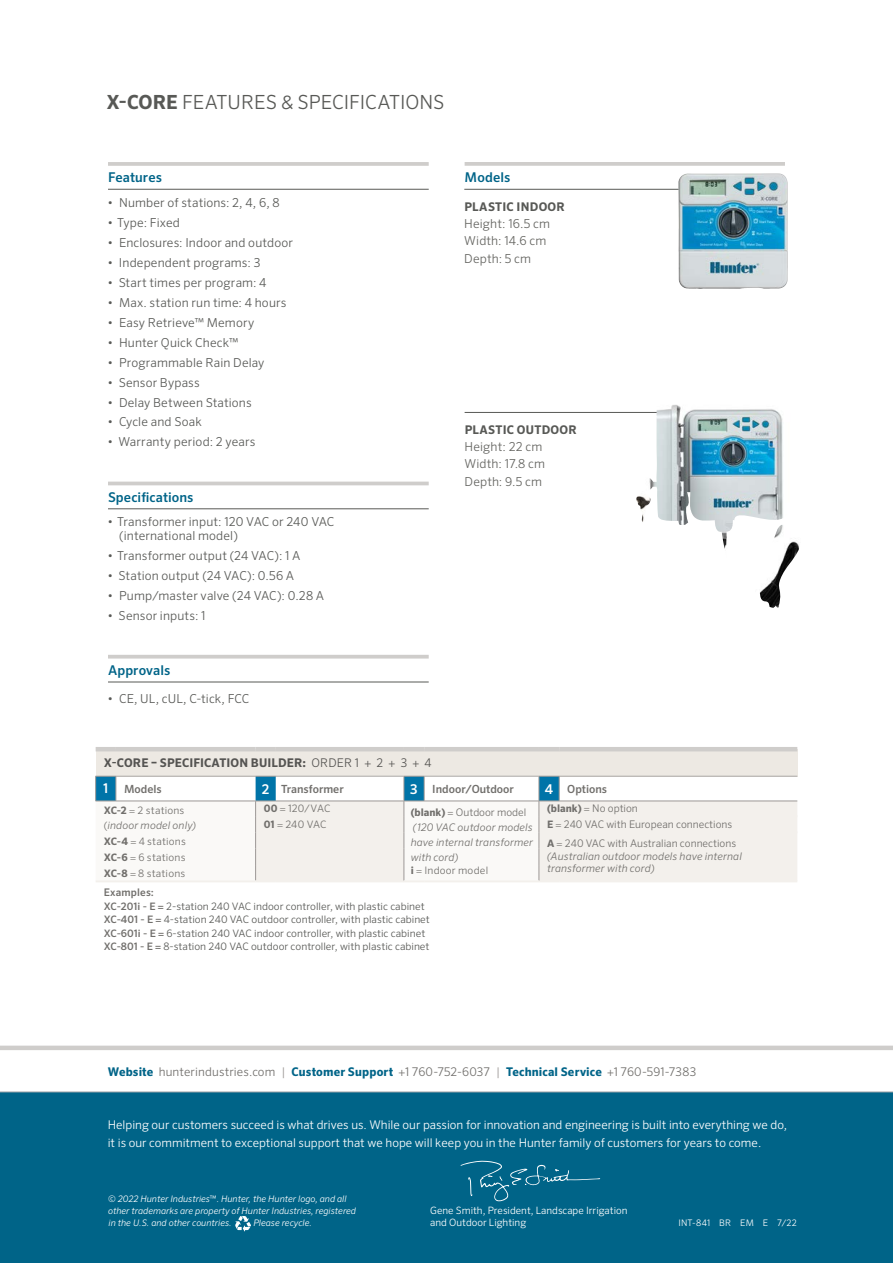
<style>
.page{position:relative;width:893px;height:1263px;background:#fff}
.page>*{position:absolute;margin:0;border:0;box-sizing:border-box;transform-origin:0 0}
.t1{font:300 19.5px "Sero Pro";color:#585956}
.t2{font:500 13.5px "Sero Pro";letter-spacing:.005em;color:#006488}
.t3{font:300 12.3px/13.5px "Sero Pro";letter-spacing:.01em;color:#585956}
.t4{font:300 12.3px/17.2px "Sero Pro";letter-spacing:.01em;color:#646460}
.t5{font:300 12px/18px "Sero Pro";color:#fff}
.t6{font:300 12px "Sero Pro";letter-spacing:.01em;color:#716f6c}
.t7{font:700 12px "Sero Pro";letter-spacing:.01em;color:#555452}
.t8{font:700 12px "Sero Pro";letter-spacing:.025em;color:#585956}
.t9{font:500 11.25px "Sero Pro";color:#716f6c}
.t10{font:italic 300 10.5px/15px "Sero Pro";letter-spacing:.015em;color:#716f6c}
.t11{font:300 10.5px "Sero Pro";color:#716f6c}
.t12{font:500 10.5px "Sero Pro";letter-spacing:.015em;color:#716f6c}
.t13{font:300 10.35px/13.5px "Sero Pro";color:#585956}
.t14{font:300 10.35px/15.9px "Sero Pro";letter-spacing:.02em;color:#716f6c}
.t15{font:300 10.2px/12.1px "Sero Pro";color:#fff}
.t16{font:italic 300 9px/12px "Sero Pro";color:#fff}
.t17{font:300 9px "Sero Pro";letter-spacing:.025em;color:#fff}
.s1{font-weight:700}
.s2{font-weight:300}
.s3{font-size:13.5px;color:#fff}
.s4{font-style:normal;font-size:10.35px}
.s5{font-weight:700;font-style:normal}
.s6{font-style:normal}
.s7{font-weight:700;font-size:10.35px}
.s8{font-size:10.35px}
.s9{font-weight:700;font-style:normal;font-size:10.35px}
.s10{font-weight:500;color:#716f6c}
.s11{font-weight:700;color:#006488}
.s12{color:#9c9896}
</style>
<div class="page">
<hr style="left:0;top:1046px;width:893px;height:4px;background:#cfcdcb">
<div style="left:0;top:1092px;width:893px;height:171px;background:#006488"></div>
<hr style="left:0;top:1092px;width:893px;height:1px;background:#a7a9ac">
<svg style="left:461px;top:1160px;width:140px;height:42px"></svg>
<svg style="left:235px;top:1216px;width:16px;height:16px"></svg>
<hr style="left:108px;top:162px;width:321px;height:4px;background:#cfcdcb">
<hr style="left:108px;top:189px;width:321px;height:1px;background:#585956">
<hr style="left:108px;top:482px;width:321px;height:3px;background:#cfcdcb">
<hr style="left:108px;top:508px;width:321px;height:1px;background:#585956">
<hr style="left:108px;top:655px;width:321px;height:3px;background:#cfcdcb">
<hr style="left:108px;top:682px;width:321px;height:1px;background:#585956">
<hr style="left:465px;top:162px;width:320px;height:4px;background:#cfcdcb">
<hr style="left:464px;top:189px;width:256px;height:1px;background:#585956">
<div style="left:96px;top:749px;width:701px;height:27px;background:#ede9e3"></div>
<hr style="left:96px;top:747px;width:20px;height:4px;background:#cfcdcb">
<hr style="left:116px;top:747px;width:140px;height:4px;background:#cfcdcb">
<hr style="left:256px;top:747px;width:20px;height:4px;background:#cfcdcb">
<hr style="left:276px;top:747px;width:128px;height:4px;background:#cfcdcb">
<hr style="left:404px;top:747px;width:20px;height:4px;background:#cfcdcb">
<hr style="left:424px;top:747px;width:115px;height:4px;background:#cfcdcb">
<hr style="left:539px;top:747px;width:20px;height:4px;background:#cfcdcb">
<hr style="left:559px;top:747px;width:238px;height:4px;background:#cfcdcb">
<hr style="left:96px;top:880px;width:20px;height:2px;background:#f3f0ec">
<hr style="left:116px;top:880px;width:140px;height:2px;background:#f3f0ec">
<hr style="left:256px;top:880px;width:20px;height:2px;background:#f3f0ec">
<hr style="left:276px;top:880px;width:128px;height:2px;background:#f3f0ec">
<hr style="left:539px;top:880px;width:20px;height:2px;background:#f3f0ec">
<hr style="left:559px;top:880px;width:238px;height:2px;background:#f3f0ec">
<hr style="left:404px;top:880px;width:20px;height:2px;background:#f3f0ec">
<hr style="left:424px;top:880px;width:115px;height:2px;background:#f3f0ec">
<svg style="left:95px;top:776px;width:702px;height:105px"></svg>
<hr style="left:465px;top:412px;width:213px;height:1px;background:#585956">
<img style="left:678px;top:173px;width:110px;height:116px">
<img style="left:636px;top:405px;width:163px;height:203px">
<h1 class="t1" style="left:107px;top:90px;width:340px"><span class="s1">X-CORE</span> FEATURES &amp; SPECIFICATIONS</h1>
<p class="t2" style="left:108px;top:169px;width:55px">Features</p>
<p class="t3" style="left:108px;top:195px;width:174px">• Number of stations: 2, 4, 6, 8</p>
<p class="t3" style="left:108px;top:215px;width:74px">• Type: Fixed</p>
<p class="t3" style="left:108px;top:235px;width:187px">• Enclosures: Indoor and outdoor</p>
<p class="t3" style="left:108px;top:255px;width:154px">• Independent programs: 3</p>
<p class="t3" style="left:108px;top:275px;width:160px">• Start times per program: 4</p>
<p class="t3" style="left:108px;top:295px;width:180px">• Max. station run time: 4 hours</p>
<p class="t3" style="left:108px;top:315px;width:148px">• Easy Retrieve™ Memory</p>
<p class="t3" style="left:108px;top:335px;width:132px">• Hunter Quick Check™</p>
<p class="t3" style="left:108px;top:355px;width:158px">• Programmable Rain Delay</p>
<p class="t3" style="left:108px;top:375px;width:94px">• Sensor Bypass</p>
<p class="t3" style="left:108px;top:395px;width:146px">• Delay Between Stations</p>
<p class="t3" style="left:108px;top:415px;width:96px">• Cycle and Soak</p>
<p class="t3" style="left:108px;top:435px;width:149px">• Warranty period: 2 years</p>
<p class="t2" style="left:108px;top:489px;width:87px">Specifications</p>
<p class="t3" style="left:119px;top:515px;width:217px;text-indent:-12px">• Transformer input: 120 VAC or 240 VAC (international model)</p>
<p class="t3" style="left:108px;top:548px;width:195px">• Transformer output (24 VAC): 1 A</p>
<p class="t3" style="left:108px;top:568px;width:188px">• Station output (24 VAC): 0.56 A</p>
<p class="t3" style="left:108px;top:588px;width:218px">• Pump/master valve (24 VAC): 0.28 A</p>
<p class="t3" style="left:108px;top:608px;width:100px">• Sensor inputs: 1</p>
<p class="t2" style="left:108px;top:662px;width:64px">Approvals</p>
<p class="t3" style="left:108px;top:692px;width:143px">• CE, UL, cUL, C-tick, FCC</p>
<p class="t2" style="left:465px;top:169px;width:47px">Models</p>
<p class="t8" style="left:464px;top:199px;width:102px">PLASTIC INDOOR</p>
<p class="t4" style="left:464px;top:215px;width:87px">Height: 16.5 cm<br>Width: 14.6 cm<br>Depth: 5 cm</p>
<p class="t8" style="left:465px;top:422px;width:114px">PLASTIC OUTDOOR</p>
<p class="t4" style="left:465px;top:438px;width:82px">Height: 22 cm<br>Width: 17.8 cm<br>Depth: 9.5 cm</p>
<p class="t7" style="left:104px;top:756px;width:329px">X-CORE – SPECIFICATION BUILDER: <span class="s2">ORDER 1 + 2 + 3 + 4</span></p>
<p class="t9" style="left:103px;top:782px;width:60px"><span class="s3">1</span> Models</p>
<p class="t9" style="left:262px;top:782px;width:83px"><span class="s3">2</span> Transformer</p>
<p class="t9" style="left:410px;top:782px;width:105px"><span class="s3">3</span> Indoor/Outdoor</p>
<p class="t9" style="left:545px;top:782px;width:64px"><span class="s3">4</span> Options</p>
<p class="t14" style="left:104px;top:802px;width:82px"><span class="s1">XC-2</span> = 2 stations</p>
<p class="t10" style="left:104px;top:817px;width:94px"><span class="s4">(</span>indoor model only)</p>
<p class="t11" style="left:547px;top:802px;width:92px"><span class="s1">(blank)</span> = No option</p>
<p class="t14" style="left:264px;top:801px;width:68px"><span class="s1">00</span> = 120/VAC</p>
<p class="t10" style="left:411px;top:805px;width:124px"><span class="s5">(blank)</span> <span class="s6">= Outdoor model </span>(120 VAC outdoor models have internal transformer with cord)</p>
<p class="t14" style="left:411px;top:862px;width:79px"><span class="s1">i</span> = Indoor model</p>
<p class="t14" style="left:264px;top:816px;width:64px"><span class="s1">01</span> = 240 VAC</p>
<p class="t11" style="left:547px;top:818px;width:187px"><span class="s7">E</span> <span class="s8">=</span> 240 VAC with European connections</p>
<p class="t14" style="left:104px;top:833px;width:84px"><span class="s1">XC-4</span> = 4 stations</p>
<p class="t10" style="left:547px;top:837px;width:196px;line-height:12.6px"><span class="s9">A</span> <span class="s4">=</span> <span class="s6">240 VAC with Australian connections </span>(Australian outdoor models have internal transformer with cord)</p>
<p class="t14" style="left:104px;top:849px;width:83px"><span class="s1">XC-6</span> = 6 stations<br><span class="s1">XC-8</span> = 8 stations</p>
<p class="t12" style="left:104px;top:886px;width:52px">Examples:</p>
<p class="t13" style="left:104px;top:899px;width:328px"><span class="s10">XC-201i - E =</span> 2-station 240 VAC indoor controller, with plastic cabinet <span class="s10">XC-401 - E =</span> 4-station 240 VAC outdoor controller, with plastic cabinet <span class="s10">XC-601i - E =</span> 6-station 240 VAC indoor controller, with plastic cabinet <span class="s10">XC-801 - E =</span> 8-station 240 VAC outdoor controller, with plastic cabinet</p>
<p class="t6" style="left:108px;top:1065px;width:590px"><span class="s11">Website</span> hunterindustries.com <span class="s12">|</span> <span class="s11">Customer Support</span> +1 760-752-6037 <span class="s12">|</span> <span class="s11">Technical Service</span> +1 760-591-7383</p>
<p class="t5" style="left:108px;top:1115px;width:681px">Helping our customers succeed is what drives us. While our passion for innovation and engineering is built into everything we do, it is our commitment to exceptional support that we hope will keep you in the Hunter family of customers for years to come.</p>
<p class="t16" style="left:108px;top:1193px;width:249px">© 2022 Hunter Industries<span class="s6">™</span>. Hunter, the Hunter logo, and all other trademarks are property of Hunter Industries, registered in the U.S. and other countries.</p>
<p class="t16" style="left:253px;top:1217px;width:60px">Please recycle.</p>
<p class="t15" style="left:430px;top:1204px;width:199px">Gene Smith, President, Landscape Irrigation and Outdoor Lighting</p>
<p class="t17" style="left:678px;top:1217px;width:120px">INT-841 BR EM E 7/22</p>
</div>
